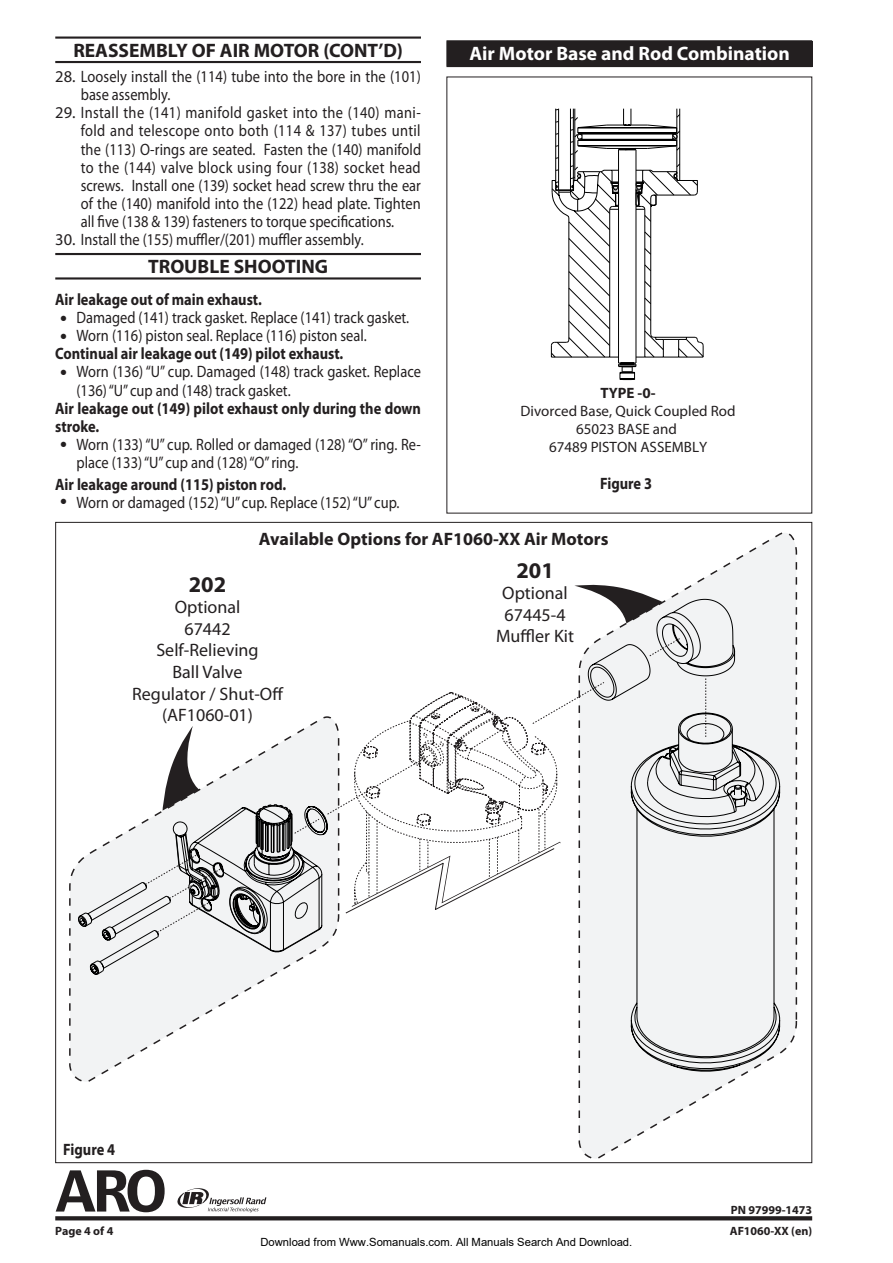
<style>
.page{position:relative;width:893px;height:1263px;background:#fff}
.page>*{position:absolute;margin:0;border:0;box-sizing:border-box;transform-origin:0 0}
.t1{font:700 22.5px "Myriad Pro";color:#231f20}
.t2{font:700 19.5px "Myriad Pro";color:#231f20}
.t3{font:700 19.5px "Myriad Pro";color:#fff}
.t4{font:18px/21.6px "Myriad Pro";color:#231f20;text-align:center}
.t5{font:700 18px "Myriad Pro";color:#231f20}
.t6{font:18px "Wingdings";color:#231f20}
.t7{font:16.5px/18px "Myriad Pro";color:#231f20}
.t8{font:16.5px/18px "Myriad Pro";color:#231f20;scale:.88 1}
.t9{font:700 16.5px/18px "Myriad Pro";color:#231f20;scale:.88 1}
.t10{font:15px/18px "Myriad Pro";color:#231f20;text-align:center}
.t11{font:700 15px "Myriad Pro";color:#231f20}
.t12{font:700 12px "Myriad Pro";color:#231f20}
.t13{font:11.25px "Arial";color:#000}
</style>
<div class="page">
<svg style="left:55px;top:1216px;width:757px;height:4px;background:#2e2b2c"></svg>
<svg style="left:56px;top:1170px;width:109px;height:42px"></svg>
<svg style="left:177px;top:1188px;width:89px;height:24px"></svg>
<hr style="left:55px;top:37px;width:366px;height:2px;background:#231f20">
<hr style="left:55px;top:61px;width:366px;height:2px;background:#231f20">
<hr style="left:55px;top:253px;width:366px;height:2px;background:#231f20">
<hr style="left:55px;top:277px;width:366px;height:3px;background:#231f20">
<svg style="left:578px;top:532px;width:219px;height:627px"></svg>
<svg style="left:69px;top:864px;width:205px;height:218px"></svg>
<svg style="left:588px;top:599px;width:192px;height:474px"></svg>
<svg style="left:574px;top:583px;width:89px;height:40px"></svg>
<svg style="left:78px;top:637px;width:628px;height:338px"></svg>
<svg style="left:551px;top:109px;width:153px;height:271px"></svg>
<div style="left:447px;top:41px;width:365px;height:26px;background:#231f20"></div>
<hr style="left:446px;top:40px;width:366px;height:1px;background:#231f20">
<svg style="left:446px;top:41px;width:1px;height:25px"></svg>
<hr style="left:446px;top:66px;width:366px;height:1px;background:#231f20">
<p class="t2" style="left:73px;top:37px;width:331px">REASSEMBLY OF AIR MOTOR (CONT’D)</p>
<p class="t7" style="left:81px;top:68px;width:342px;text-indent:-26px">28. Loosely install the (114) tube into the bore in the (101) base assembly.</p>
<p class="t7" style="left:81px;top:104px;width:342px;text-align:justify;text-indent:-26px">29. Install the (141) manifold gasket into the (140) mani&shy;fold and telescope onto both (114 &amp; 137) tubes until the (113) O-rings are seated. Fasten the (140) manifold to the (144) valve block using four (138) socket head screws. Install one (139) socket head screw thru the ear of the (140) manifold into the (122) head plate. Tighten all five (138 &amp; 139) fasteners to torque specifications.</p>
<p class="t7" style="left:55px;top:230px;width:310px">30. Install the (155) muffler/(201) muffler assembly.</p>
<p class="t2" style="left:148px;top:254px;width:181px">TROUBLE SHOOTING</p>
<p class="t9" style="left:55px;top:290px;width:236px">Air leakage out of main exhaust.</p>
<p class="t8" style="left:77px;top:309px;width:380px">Damaged (141) track gasket. Replace (141) track gasket.<br>Worn (116) piston seal. Replace (116) piston seal.</p>
<p class="t9" style="left:55px;top:344px;width:329px">Continual air leakage out (149) pilot exhaust.</p>
<p class="t8" style="left:77px;top:363px;width:393px">Worn (136) “U” cup. Damaged (148) track gasket. Replace (136) “U” cup and (148) track gasket.</p>
<p class="t9" style="left:55px;top:398px;width:417px">Air leakage out (149) pilot exhaust only during the down stroke.</p>
<p class="t8" style="left:77px;top:435px;width:393px">Worn (133) “U” cup. Rolled or damaged (128) “O” ring. Re&shy;place (133) “U” cup and (128) “O” ring.</p>
<p class="t9" style="left:55px;top:475px;width:264px">Air leakage around (115) piston rod.</p>
<p class="t8" style="left:77px;top:493px;width:368px">Worn or damaged (152) “U” cup. Replace (152) “U” cup.</p>
<p class="t6" style="left:60px;top:362px;width:10px">•</p>
<p class="t6" style="left:60px;top:434px;width:10px">•</p>
<p class="t6" style="left:60px;top:491px;width:10px">•</p>
<p class="t3" style="left:469px;top:41px;width:322px">Air Motor Base and Rod Combination</p>
<p class="t11" style="left:601px;top:383px;width:57px">TYPE -0-</p>
<p class="t10" style="left:521px;top:402px;width:217px">Divorced Base, Quick Coupled Rod<br>65023 BASE and<br>67489 PISTON ASSEMBLY</p>
<p class="t9" style="left:600px;top:474px;width:61px">Figure 3</p>
<p class="t5" style="left:259px;top:527px;width:351px">Available Options for AF1060-XX Air Motors</p>
<h1 class="t1" style="left:516px;top:555px;width:39px">201</h1>
<p class="t4" style="left:496px;top:582px;width:79px">Optional<br>67445-4<br>Muffler Kit</p>
<h1 class="t1" style="left:189px;top:569px;width:39px">202</h1>
<p class="t4" style="left:132px;top:596px;width:153px">Optional<br>67442<br>Self-Relieving<br>Ball Valve<br>Regulator / Shut-Off (AF1060-01)</p>
<p class="t9" style="left:63px;top:1140px;width:61px">Figure 4</p>
<p class="t12" style="left:731px;top:1202px;width:83px">PN 97999-1473</p>
<p class="t12" style="left:55px;top:1223px;width:60px">Page of 4</p>
<p class="t12" style="left:730px;top:1223px;width:84px">AF1060-XX (en)</p>
<p class="t13" style="left:260px;top:1235px;width:373px">Download from Www.Somanuals.com. All Manuals Search And Download.</p>
</div>
